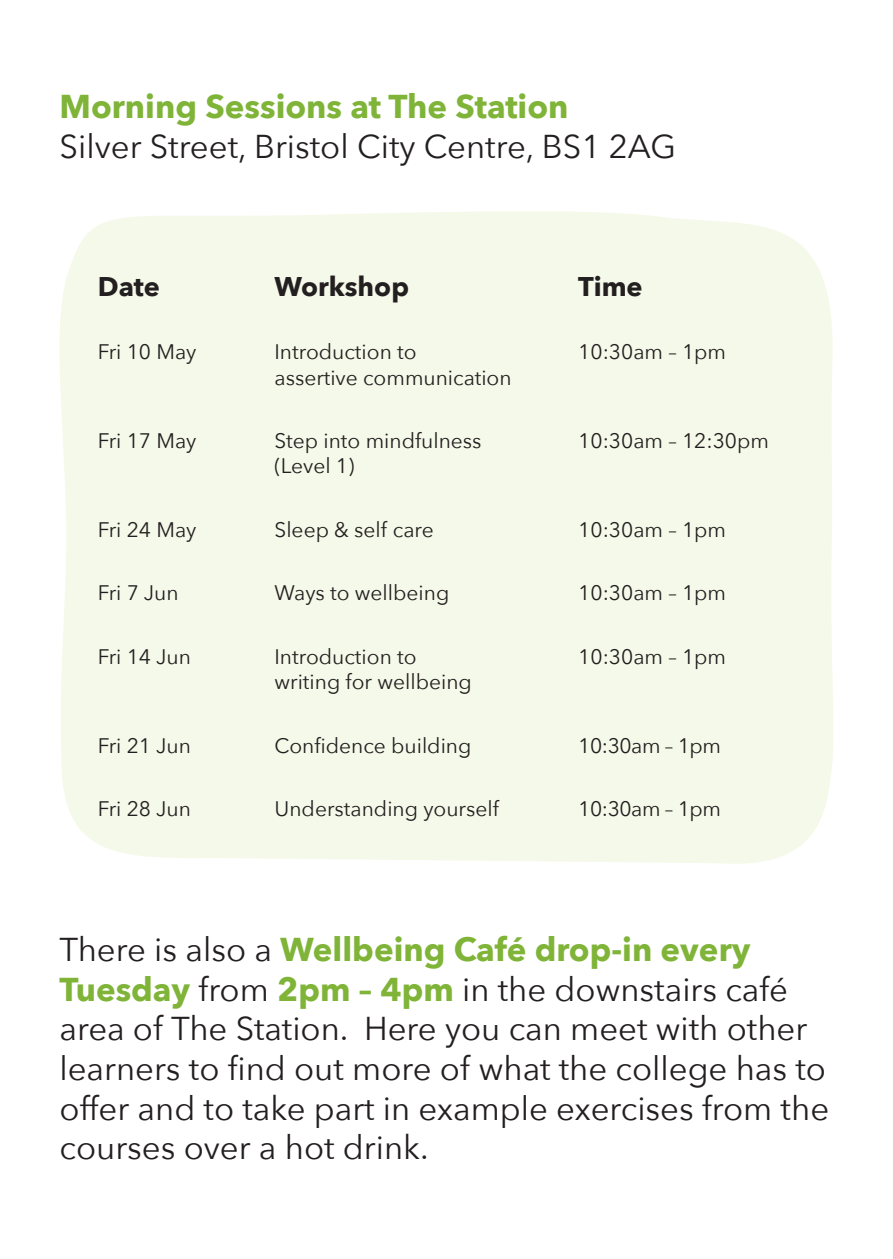
<style>
.page{position:relative;width:893px;height:1259px;background:#fff}
.page>*{position:absolute;margin:0;border:0;box-sizing:border-box;transform-origin:0 0}
.t1{font:33px/39.6px "Avenir Next";color:#231f20}
.t2{font:700 27px "Avenir Next";color:#231f20}
.t3{font:21px/25.2px "Avenir Next";color:#231f20}
.t4{font:21px "Avenir Next";letter-spacing:-.02em;color:#231f20}
.s1{font-weight:700;color:#7fb438}
</style>
<div class="page">
<div style="left:59px;top:211px;width:774px;height:653px;background:#f5f9e9"></div>
<p class="t1" style="left:60px;top:85px;width:618px"><span class="s1">Morning Sessions at The Station<br></span>Silver Street, Bristol City Centre, BS1 2AG</p>
<p class="t2" style="left:98px;top:263px;width:64px">Date</p>
<p class="t2" style="left:274px;top:263px;width:136px">Workshop</p>
<p class="t2" style="left:578px;top:263px;width:66px">Time</p>
<p class="t3" style="left:98px;top:339px;width:100px">Fri 10 May</p>
<p class="t3" style="left:274px;top:339px;width:144px">Introduction to</p>
<p class="t3" style="left:274px;top:364px;width:239px">assertive communication</p>
<p class="t3" style="left:578px;top:339px;width:149px">10:30am – 1pm</p>
<p class="t3" style="left:98px;top:427px;width:100px">Fri 17 May</p>
<p class="t3" style="left:274px;top:427px;width:209px">Step into mindfulness (Level 1)</p>
<p class="t3" style="left:578px;top:427px;width:192px">10:30am – 12:30pm</p>
<p class="t3" style="left:98px;top:516px;width:100px">Fri 24 May</p>
<p class="t3" style="left:274px;top:516px;width:161px">Sleep &amp; self care</p>
<p class="t3" style="left:578px;top:516px;width:149px">10:30am – 1pm</p>
<p class="t3" style="left:98px;top:579px;width:82px">Fri 7 Jun</p>
<p class="t3" style="left:274px;top:579px;width:176px">Ways to wellbeing</p>
<p class="t3" style="left:578px;top:579px;width:149px">10:30am – 1pm</p>
<p class="t3" style="left:98px;top:643px;width:95px">Fri 14 Jun</p>
<p class="t3" style="left:274px;top:643px;width:144px">Introduction to</p>
<p class="t3" style="left:274px;top:668px;width:199px">writing for wellbeing</p>
<p class="t3" style="left:578px;top:643px;width:149px">10:30am – 1pm</p>
<p class="t3" style="left:98px;top:732px;width:95px">Fri 21 Jun</p>
<p class="t3" style="left:274px;top:732px;width:198px">Confidence building</p>
<p class="t4" style="left:578px;top:727px;width:144px">10:30am – 1pm</p>
<p class="t3" style="left:98px;top:795px;width:95px">Fri 28 Jun</p>
<p class="t3" style="left:274px;top:795px;width:226px">Understanding yourself</p>
<p class="t4" style="left:578px;top:791px;width:144px">10:30am – 1pm</p>
<p class="t1" style="left:60px;top:928px;width:771px">There is also a <span class="s1">Wellbeing Café drop-in every Tuesday</span> from <span class="s1">2pm – 4pm</span> in the downstairs café area of The Station. Here you can meet with other learners to find out more of what the college has to offer and to take part in example exercises from the courses over a hot drink.</p>
</div>
